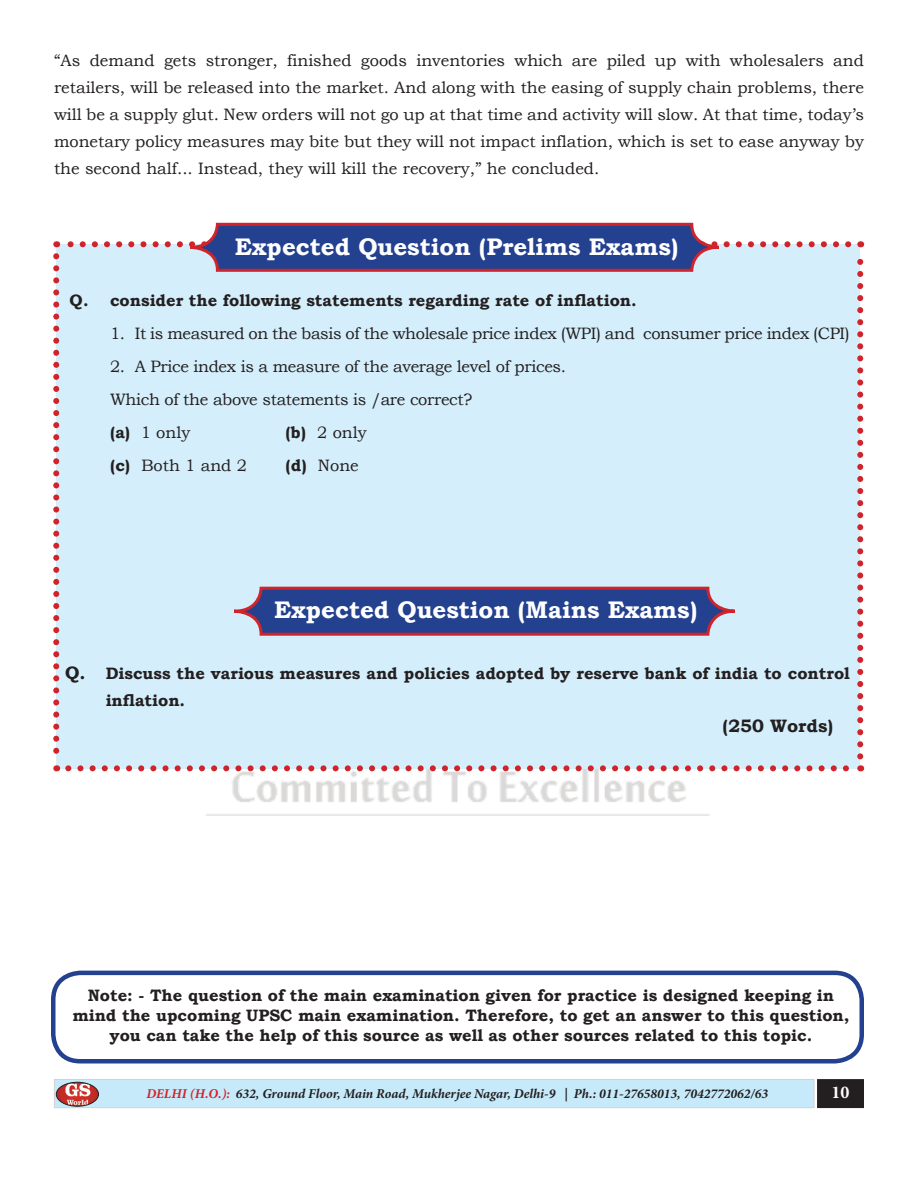
<style>
.page{position:relative;width:918px;height:1188px;background:#fff}
.page>*{position:absolute;margin:0;border:0;box-sizing:border-box;transform-origin:0 0}
.t1{font:700 24px "Bookman Old Style";color:#fff}
.t2{font:700 18px "Bookman Old Style";color:#231f20}
.t3{font:700 18px "Minion Pro";color:#fff}
.t4{font:16.5px/27px "Bookman Old Style";letter-spacing:-.02em;color:#231f20;text-align:justify}
.t5{font:700 16.5px/19.8px "Bookman Old Style";color:#231f20}
.t6{font:italic 700 13.5px "Minion Pro";color:#231f20}
.s1{font-weight:700}
.s2{font-size:18px}
.s3{color:#d1232a}
</style>
<div class="page">
<img style="left:188px;top:771px;width:538px;height:44px">
<div style="left:54px;top:1079px;width:760px;height:29px;background:#c6eafa;border:1px solid #d1d2d4"></div>
<div style="left:818px;top:1080px;width:45px;height:27px;background:#231f20"></div>
<div style="left:817px;top:1079px;width:47px;height:29px;border:2px solid #231f20"></div>
<img style="left:56px;top:1082px;width:43px;height:24px">
<div style="left:56px;top:1082px;width:43px;height:24px;border:1px solid #231f20;border-radius:50%"></div>
<svg style="left:53px;top:222px;width:810px;height:549px;background:#c4daec"></svg>
<div style="left:51px;top:971px;width:813px;height:93px;border:4px solid #23418f;border-radius:27px"></div>
<p class="t4" style="left:54px;top:47px;width:812px">“As demand gets stronger, finished goods inventories which are piled up with wholesalers and retailers, will be released into the market. And along with the easing of supply chain problems, there will be a supply glut. New orders will not go up at that time and activity will slow. At that time, today’s monetary policy measures may bite but they will not impact inflation, which is set to ease anyway by the second half... Instead, they will kill the recovery,” he concluded.</p>
<h1 class="t1" style="left:235px;top:230px;width:445px">Expected Question (Prelims Exams)</h1>
<p class="t5" style="left:70px;top:290px;width:569px">Q. consider the following statements regarding rate of inflation.</p>
<p class="t4" style="left:110px;top:320px;width:741px">1. It is measured on the basis of the wholesale price index (WPI) and consumer price index (CPI)</p>
<p class="t4" style="left:110px;top:350px;width:458px;line-height:33px;text-align:left">2. A Price index is a measure of the average level of prices.<br>Which of the above statements is /are correct?<br><span class="s1">(a)</span> 1 only</p>
<p class="t4" style="left:286px;top:419px;width:83px"><span class="s1">(b)</span> 2 only</p>
<p class="t4" style="left:110px;top:452px;width:138px"><span class="s1">(c)</span> Both 1 and 2</p>
<p class="t4" style="left:286px;top:452px;width:75px"><span class="s1">(d)</span> None</p>
<h1 class="t1" style="left:274px;top:593px;width:425px">Expected Question (Mains Exams)</h1>
<p class="t5" style="left:106px;top:660px;width:746px;line-height:27px;text-indent:-40px"><span class="s2">Q.</span> Discuss the various measures and policies adopted by reserve bank of india to control inflation.</p>
<p class="t2" style="left:723px;top:713px;width:112px">(250 Words)</p>
<p class="t5" style="left:72px;top:985px;width:779px;text-align:center">Note: - The question of the main examination given for practice is designed keeping in mind the upcoming UPSC main examination. Therefore, to get an answer to this question, you can take the help of this source as well as other sources related to this topic.</p>
<p class="t6" style="left:146px;top:1085px;width:623px"><span class="s3">DELHI (H.O.):</span> 632, Ground Floor, Main Road, Mukherjee Nagar, Delhi-9 | Ph.: 011-27658013, 7042772062/63</p>
<p class="t3" style="left:832px;top:1079px;width:19px">10</p>
</div>
